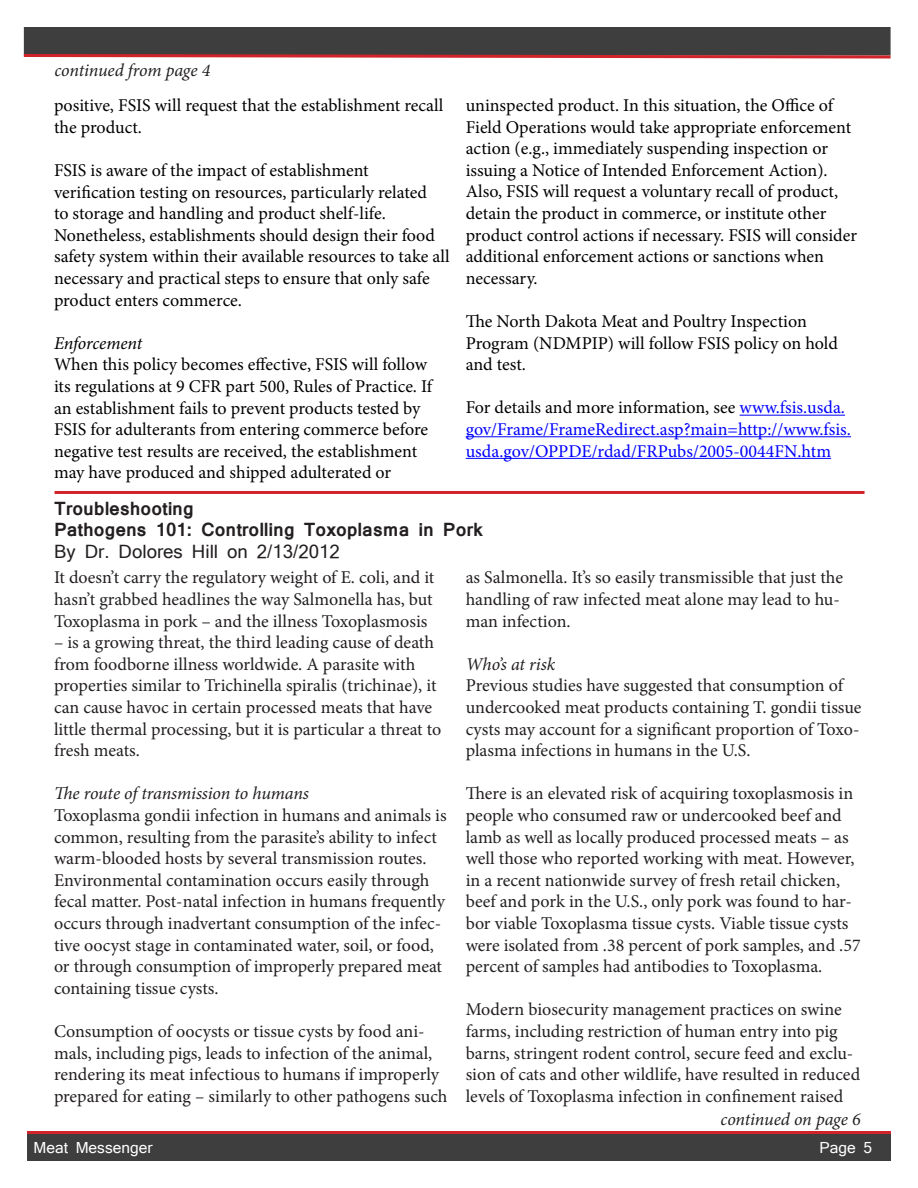
<style>
.page{position:relative;width:918px;height:1188px;background:#fff}
.page>*{position:absolute;margin:0;border:0;box-sizing:border-box;transform-origin:0 0}
.t1{font:18px/21.6px "Minion Pro";color:#231f20}
.t2{font:18px/21.6px "Minion Pro";color:#000}
.t3{font:18px/21.6px "Minion Pro";color:#00f}
.t4{font:italic 18px "Minion Pro";letter-spacing:-.01em;color:#231f20}
.t5{font:700 18px "Mangal";color:#231f20}
.t6{font:18px "Mangal";color:#231f20}
.t7{font:italic 18px "Minion Pro";letter-spacing:-.01em;color:#000}
.t8{font:15px "Mangal";color:#fff}
.s1{color:#000}
</style>
<div class="page">
<div style="left:24px;top:27px;width:867px;height:29px;background:#3e3e3f"></div>
<svg style="left:23px;top:52px;width:868px;height:7px"></svg>
<div style="left:27px;top:1134px;width:864px;height:27px;background:#3e3e3f"></div>
<hr style="left:27px;top:1131px;width:864px;height:3px;background:#d1232a">
<hr style="left:740px;top:415px;width:105px;height:1px;background:#00f">
<hr style="left:466px;top:436px;width:385px;height:1px;background:#00f">
<hr style="left:466px;top:458px;width:365px;height:1px;background:#00f">
<hr style="left:55px;top:491px;width:810px;height:3px;background:#d1232a">
<p class="t4" style="left:55px;top:58px;width:157px">continued from page 4</p>
<p class="t2" style="left:54px;top:95px;width:391px">positive, FSIS will request that the establishment recall the product.</p>
<p class="t2" style="left:54px;top:160px;width:397px">FSIS is aware of the impact of establishment verification testing on resources, particularly related<br>to storage and handling and product shelf-life.<br>Nonetheless, establishments should design their food safety system within their available resources to take all necessary and practical steps to ensure that only safe product enters commerce.</p>
<p class="t7" style="left:54px;top:331px;width:90px">Enforcement</p>
<p class="t2" style="left:54px;top:354px;width:380px">When this policy becomes effective, FSIS will follow its regulations at 9 CFR part 500, Rules of Practice. If an establishment fails to prevent products tested by FSIS for adulterants from entering commerce before negative test results are received, the establishment may have produced and shipped adulterated or</p>
<p class="t2" style="left:466px;top:95px;width:393px">uninspected product. In this situation, the Office of Field Operations would take appropriate enforcement action (e.g., immediately suspending inspection or issuing a Notice of Intended Enforcement Action).<br>Also, FSIS will request a voluntary recall of product, detain the product in commerce, or institute other product control actions if necessary. FSIS will consider additional enforcement actions or sanctions when necessary.</p>
<p class="t2" style="left:466px;top:311px;width:374px">The North Dakota Meat and Poultry Inspection<br>Program (NDMPIP) will follow FSIS policy on hold and test.</p>
<p class="t3" style="left:466px;top:397px;width:387px"><span class="s1">For details and more information, see</span> www.fsis.usda. gov/Frame/FrameRedirect.asp?main=http://www.fsis. usda.gov/OPPDE/rdad/FRPubs/2005-0044FN.htm</p>
<p class="t5" style="left:54px;top:492px;width:141px">Troubleshooting</p>
<p class="t5" style="left:54px;top:513px;width:430px">Pathogens 101: Controlling Toxoplasma in Pork</p>
<p class="t6" style="left:54px;top:541px;width:287px">By Dr. Dolores Hill on 2/13/2012</p>
<p class="t1" style="left:466px;top:567px;width:379px">as Salmonella. It’s so easily transmissible that just the handling of raw infected meat alone may lead to hu&shy;man infection.</p>
<p class="t4" style="left:466px;top:652px;width:91px">Who’s at risk</p>
<p class="t1" style="left:466px;top:675px;width:397px">Previous studies have suggested that consumption of undercooked meat products containing T. gondii tissue cysts may account for a significant proportion of Toxo&shy;plasma infections in humans in the U.S.</p>
<p class="t1" style="left:466px;top:783px;width:396px">There is an elevated risk of acquiring toxoplasmosis in people who consumed raw or undercooked beef and lamb as well as locally produced processed meats – as well those who reported working with meat. However, in a recent nationwide survey of fresh retail chicken, beef and pork in the U.S., only pork was found to har&shy;bor viable Toxoplasma tissue cysts. Viable tissue cysts were isolated from .38 percent of pork samples, and .57 percent of samples had antibodies to Toxoplasma.</p>
<p class="t1" style="left:466px;top:999px;width:396px">Modern biosecurity management practices on swine farms, including restriction of human entry into pig barns, stringent rodent control, secure feed and exclu&shy;sion of cats and other wildlife, have resulted in reduced levels of Toxoplasma infection in confinement raised</p>
<p class="t1" style="left:54px;top:567px;width:382px;text-align:justify">It doesn’t carry the regulatory weight of E. coli, and it hasn’t grabbed headlines the way Salmonella has, but Toxoplasma in pork – and the illness Toxoplasmosis</p>
<p class="t1" style="left:54px;top:632px;width:389px">– is a growing threat, the third leading cause of death from foodborne illness worldwide. A parasite with properties similar to Trichinella spiralis (trichinae), it can cause havoc in certain processed meats that have little thermal processing, but it is particular a threat to fresh meats.</p>
<p class="t4" style="left:54px;top:781px;width:257px">The route of transmission to humans</p>
<p class="t1" style="left:54px;top:804px;width:394px">Toxoplasma gondii infection in humans and animals is common, resulting from the parasite’s ability to infect warm-blooded hosts by several transmission routes.<br>Environmental contamination occurs easily through fecal matter. Post-natal infection in humans frequently occurs through inadvertant consumption of the infec&shy;tive oocyst stage in contaminated water, soil, or food, or through consumption of improperly prepared meat containing tissue cysts.</p>
<p class="t1" style="left:54px;top:1020px;width:395px">Consumption of oocysts or tissue cysts by food ani&shy;mals, including pigs, leads to infection of the animal, rendering its meat infectious to humans if improperly prepared for eating – similarly to other pathogens such</p>
<p class="t4" style="left:721px;top:1107px;width:142px">continued on page 6</p>
<p class="t8" style="left:34px;top:1139px;width:120px">Meat Messenger</p>
<p class="t8" style="left:820px;top:1139px;width:54px">Page 5</p>
</div>
